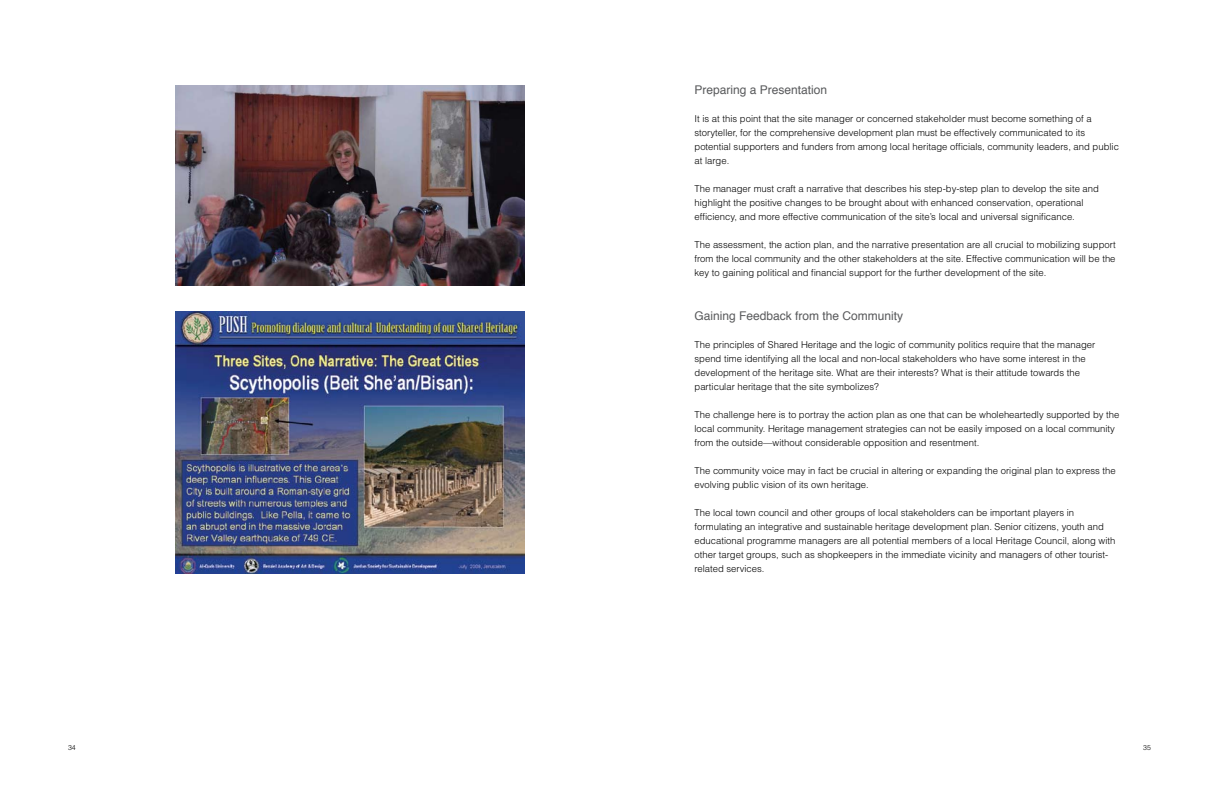
<style>
.page{position:relative;width:1219px;height:794px;background:#fff}
.page>*{position:absolute;margin:0;border:0;box-sizing:border-box;transform-origin:0 0}
.t1{font:12px "Helvetica";color:#58595b}
.t2{font:300 9.5px/14px "Helvetica";color:#000}
.t3{font:300 7px "Helvetica";color:#000}
</style>
<div class="page">
<img style="left:175px;top:85px;width:349px;height:200px">
<img style="left:175px;top:311px;width:349px;height:262px">
<p class="t1" style="left:694px;top:81px;width:134px">Preparing a Presentation</p>
<p class="t2" style="left:694px;top:112px;width:426px">It is at this point that the site manager or concerned stakeholder must become something of a storyteller, for the comprehensive development plan must be effectively communicated to its potential supporters and funders from among local heritage officials, community leaders, and public at large.</p>
<p class="t2" style="left:694px;top:182px;width:406px">The manager must craft a narrative that describes his step-by-step plan to develop the site and highlight the positive changes to be brought about with enhanced conservation, operational efficiency, and more effective communication of the site’s local and universal significance.</p>
<p class="t2" style="left:694px;top:238px;width:423px;text-align:justify">The assessment, the action plan, and the narrative presentation are all crucial to mobilizing support from the local community and the other stakeholders at the site. Effective communication will be the key to gaining political and financial support for the further development of the site.</p>
<p class="t1" style="left:694px;top:306px;width:210px">Gaining Feedback from the Community</p>
<p class="t2" style="left:694px;top:337px;width:402px">The principles of Shared Heritage and the logic of community politics require that the manager spend time identifying all the local and non-local stakeholders who have some interest in the development of the heritage site. What are their interests? What is their attitude towards the particular heritage that the site symbolizes?</p>
<p class="t2" style="left:694px;top:407px;width:426px">The challenge here is to portray the action plan as one that can be wholeheartedly supported by the local community. Heritage management strategies can not be easily imposed on a local community from the outside—without considerable opposition and resentment.</p>
<p class="t2" style="left:694px;top:463px;width:423px">The community voice may in fact be crucial in altering or expanding the original plan to express the evolving public vision of its own heritage.</p>
<p class="t2" style="left:694px;top:505px;width:422px">The local town council and other groups of local stakeholders can be important players in formulating an integrative and sustainable heritage development plan. Senior citizens, youth and educational programme managers are all potential members of a local Heritage Council, along with other target groups, such as shopkeepers in the immediate vicinity and managers of other tourist&shy;related services.</p>
<p class="t3" style="left:68px;top:743px;width:9px">34</p>
<p class="t3" style="left:1143px;top:743px;width:9px">35</p>
</div>
